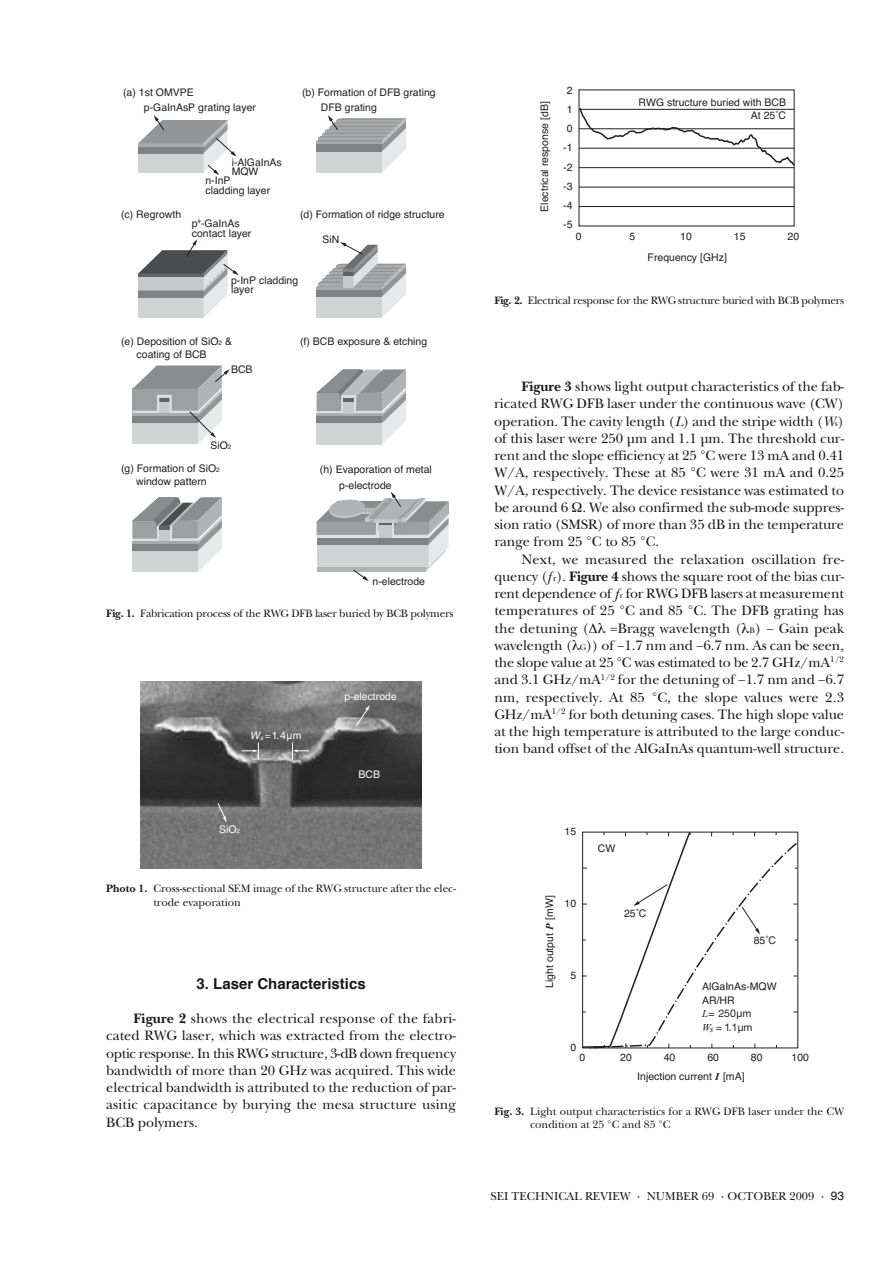
<style>
.page{position:relative;width:893px;height:1263px;background:#fff}
.page>*{position:absolute;margin:0;border:0;box-sizing:border-box;transform-origin:0 0}
.t1{font:700 15px "Helvetica";color:#191919}
.t2{font:14.25px/17.2px "New Baskerville";color:#191919;text-align:justify}
.t3{font:12px "New Baskerville";color:#191919}
.t4{font:11.25px/13.5px "New Baskerville";letter-spacing:-.005em;color:#191919}
.t5{font:11.25px "New Baskerville";letter-spacing:-.025em;color:#191919}
.t6{font:10.5px/19.2px "Helvetica";color:#231f20}
.t7{font:10.5px "Helvetica";color:#fff}
.t8{font:10.5px/13.5px "Helvetica Neue";color:#231f20}
.s1{font-size:6.3px}
.s2{font-weight:700}
.s3{font-style:italic}
.s4{font-weight:300}
.s5{font-family:"Arial"}
.s6{font-size:8.55px}
.s7{font-family:"Times New Roman";font-weight:700;font-style:italic}
.s8{font-family:"Times New Roman";font-style:italic}
.s9{font-family:"Helvetica"}
</style>
<div class="page">
<svg style="left:317px;top:369px;width:89px;height:75px;background:#b8b9bb"></svg>
<div style="left:343px;top:402px;width:11px;height:11px;background:#c7c8ca"></div>
<hr style="left:343px;top:398px;width:11px;height:4px;background:#636366">
<svg style="left:133px;top:497px;width:89px;height:75px;background:#b4b5b7"></svg>
<svg style="left:317px;top:115px;width:89px;height:57px;background:#bebfc1"></svg>
<svg style="left:138px;top:115px;width:99px;height:60px"></svg>
<svg style="left:133px;top:365px;width:97px;height:79px;background:#b8b9bb"></svg>
<svg style="left:317px;top:242px;width:89px;height:76px"></svg>
<svg style="left:138px;top:239px;width:101px;height:79px"></svg>
<svg style="left:317px;top:492px;width:132px;height:89px"></svg>
<img style="left:141px;top:682px;width:280px;height:186px">
<svg style="left:217px;top:802px;width:10px;height:20px"></svg>
<svg style="left:356px;top:705px;width:14px;height:22px"></svg>
<svg style="left:242px;top:742px;width:17px;height:17px"></svg>
<svg style="left:292px;top:742px;width:17px;height:17px"></svg>
<hr style="left:579px;top:167px;width:215px;height:1px;background:#231f20">
<hr style="left:579px;top:206px;width:215px;height:1px;background:#231f20">
<hr style="left:579px;top:187px;width:215px;height:1px;background:#231f20">
<svg style="left:578px;top:107px;width:217px;height:60px"></svg>
<svg style="left:582px;top:831px;width:217px;height:218px"></svg>
<p class="t6" style="left:123px;top:83px;width:72px">(a) 1st OMVPE</p>
<p class="t6" style="left:302px;top:83px;width:135px">(b) Formation of DFB grating</p>
<p class="t6" style="left:144px;top:98px;width:114px">p-GaInAsP grating layer</p>
<p class="t6" style="left:321px;top:98px;width:58px">DFB grating</p>
<p class="t6" style="left:121px;top:205px;width:62px">(c) Regrowth</p>
<p class="t6" style="left:232px;top:157px;width:52px;line-height:9.8px">i-AlGaInAs<br>MQW</p>
<p class="t6" style="left:205px;top:176px;width:66px;line-height:9.8px">n-InP cladding layer</p>
<p class="t6" style="left:300px;top:205px;width:146px">(d) Formation of ridge structure</p>
<p class="t6" style="left:323px;top:230px;width:18px">SiN</p>
<p class="t6" style="left:192px;top:219px;width:61px;line-height:9.8px">p<sup>+</sup>-GaInAs contact layer</p>
<p class="t6" style="left:231px;top:275px;width:69px;line-height:9.8px">p-InP cladding layer</p>
<p class="t6" style="left:137px;top:335px;width:97px;line-height:12.6px;text-indent:-15px">(e) Deposition of SiO<span class="s1">2</span> &amp; coating of BCB</p>
<p class="t6" style="left:231px;top:360px;width:23px">BCB</p>
<p class="t6" style="left:210px;top:436px;width:23px">SiO<span class="s1">2</span></p>
<p class="t6" style="left:121px;top:462px;width:100px;line-height:12.6px;text-align:center">(g) Formation of SiO<span class="s1">2 </span>window pattern</p>
<p class="t6" style="left:300px;top:332px;width:129px">(f) BCB exposure &amp; etching</p>
<p class="t6" style="left:320px;top:460px;width:114px">(h) Evaporation of metal</p>
<p class="t6" style="left:339px;top:476px;width:54px">p-electrode</p>
<p class="t6" style="left:373px;top:572px;width:54px">n-electrode</p>
<p class="t4" style="left:106px;top:607px;width:349px"><span class="s2">Fig. 1.</span> Fabrication process of the RWG DFB laser buried by BCB polymers</p>
<p class="t7" style="left:250px;top:727px;width:53px"><span class="s3">W</span><sub>s</sub> <span class="s4">=</span>1.4<span class="s5">µ</span>m</p>
<p class="t7" style="left:219px;top:821px;width:23px">SiO<span class="s1">2</span></p>
<p class="t7" style="left:344px;top:688px;width:54px">p-electrode</p>
<p class="t7" style="left:358px;top:766px;width:23px">BCB</p>
<p class="t4" style="left:153px;top:883px;width:304px;text-indent:-47px"><span class="s2">Photo 1.</span> Cross-sectional SEM image of the RWG structure after the elec&shy;trode evaporation</p>
<p class="t1" style="left:197px;top:977px;width:171px">3. Laser Characteristics</p>
<p class="t2" style="left:106px;top:1011px;width:351px;text-indent:27px"><span class="s2">Figure 2</span> shows the electrical response of the fabri&shy;cated RWG laser, which was extracted from the electro&shy;optic response. In this RWG structure, 3-dB down frequency bandwidth of more than 20 GHz was acquired. This wide electrical bandwidth is attributed to the reduction of par&shy;asitic capacitance by burying the mesa structure using BCB polymers.</p>
<p class="t6" style="left:563px;top:81px;width:11px;text-align:center">2<br>1<br>0 -1 -2 -3 -4 -5</p>
<p class="t6" style="left:535px;top:212px;width:112px;rotate:-90deg">Electrical response [dB]</p>
<p class="t6" style="left:638px;top:96px;width:149px;line-height:13.5px;text-align:right">RWG structure buried with BCB<br>At 25˚C</p>
<p class="t6" style="left:576px;top:227px;width:7px">0</p>
<p class="t6" style="left:630px;top:227px;width:7px">5</p>
<p class="t6" style="left:680px;top:227px;width:13px">10</p>
<p class="t6" style="left:734px;top:227px;width:13px">15</p>
<p class="t6" style="left:788px;top:227px;width:13px">20</p>
<p class="t6" style="left:648px;top:248px;width:81px">Frequency [GHz]</p>
<p class="t5" style="left:494px;top:296px;width:351px"><span class="s2">Fig. 2.</span> Electrical response for the RWG structure buried with BCB polymers</p>
<p class="t2" style="left:494px;top:379px;width:351px;text-indent:27px"><span class="s2">Figure 3</span> shows light output characteristics of the fab&shy;ricated RWG DFB laser under the continuous wave (CW) operation. The cavity length (<span class="s3">L</span>) and the stripe width (<span class="s3">W</span><span class="s6">s</span>) of this laser were 250 µm and 1.1 µm. The threshold cur&shy;rent and the slope efficiency at 25 °C were 13 mA and 0.41<br>W/A, respectively. These at 85 °C were 31 mA and 0.25<br>W/A, respectively. The device resistance was estimated to be around 6 . We also confirmed the sub-mode suppres&shy;sion ratio (SMSR) of more than 35 dB in the temperature range from 25 °C to 85 °C.</p>
<p class="t2" style="left:494px;top:552px;width:351px;text-indent:27px">Next, we measured the relaxation oscillation fre&shy;quency (<span class="s3">f</span> <span class="s6">r</span>). <span class="s2">Figure 4</span> shows the square root of the bias cur&shy;rent dependence of <span class="s3">f</span> <span class="s6">r</span> for RWG DFB lasers at measurement temperatures of 25 °C and 85 °C. The DFB grating has the detuning (</p>
<p class="t2" style="left:494px;top:621px;width:351px;text-indent:116px">=Bragg wavelength ( <span class="s6">B</span>) − Gain peak wavelength ( <span class="s6">G</span>)) of −1.7 nm and −6.7 nm. As can be seen, the slope value at 25 °C was estimated to be 2.7 GHz/mA<sup>1/2 </sup>and 3.1 GHz/mA<sup>1/2</sup> for the detuning of −1.7 nm and −6.7 nm, respectively. At 85 °C, the slope values were 2.3<br>GHz/mA<sup>1/2</sup> for both detuning cases. The high slope value at the high temperature is attributed to the large conduc&shy;tion band offset of the AlGaInAs quantum-well structure.</p>
<p class="t6" style="left:565px;top:822px;width:13px">15</p>
<p class="t6" style="left:598px;top:839px;width:19px">CW</p>
<p class="t6" style="left:540px;top:988px;width:94px;rotate:-90deg">Light output <span class="s7">P</span> [mW]</p>
<p class="t6" style="left:565px;top:894px;width:13px">10</p>
<p class="t6" style="left:570px;top:966px;width:7px">5</p>
<p class="t6" style="left:570px;top:1038px;width:7px">0</p>
<p class="t6" style="left:624px;top:904px;width:24px">25˚C</p>
<p class="t6" style="left:754px;top:931px;width:24px">85˚C</p>
<p class="t6" style="left:702px;top:980px;width:76px;line-height:13.5px">AlGaInAs-MQW<br>AR/HR</p>
<p class="t8" style="left:702px;top:1006px;width:52px"><span class="s8">L</span>= 250µm<br><span class="s8">W</span><sub>s</sub> = 1.1µm</p>
<p class="t6" style="left:580px;top:1048px;width:7px">0</p>
<p class="t6" style="left:620px;top:1048px;width:13px">20</p>
<p class="t6" style="left:664px;top:1048px;width:13px">40</p>
<p class="t6" style="left:707px;top:1048px;width:13px">60</p>
<p class="t6" style="left:751px;top:1048px;width:13px">80</p>
<p class="t6" style="left:792px;top:1048px;width:19px">100</p>
<p class="t6" style="left:637px;top:1067px;width:109px">Injection current <span class="s7">I</span> [mA]</p>
<p class="t4" style="left:530px;top:1105px;width:316px;text-indent:-36px"><span class="s2">Fig. 3.</span> Light output characteristics for a RWG DFB laser under the CW condition at 25 °C and 85 °C</p>
<p class="t3" style="left:490px;top:1192px;width:355px">SEI TECHNICAL REVIEW · NUMBER 69 · OCTOBER 2009 · <span class="s9">93</span></p>
</div>
